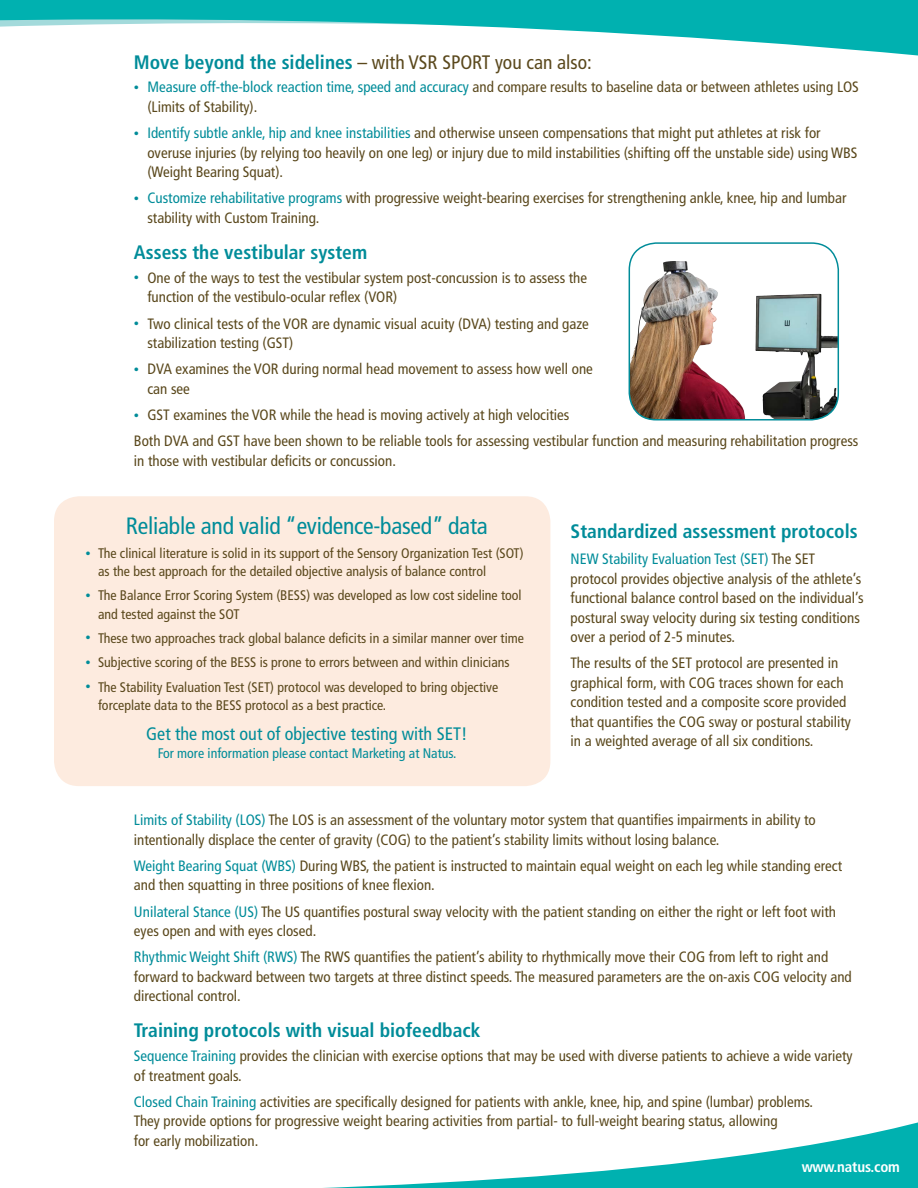
<style>
.page{position:relative;width:918px;height:1188px;background:#fff}
.page>*{position:absolute;margin:0;border:0;box-sizing:border-box;transform-origin:0 0}
.t1{font:condensed 23.7px "Frutiger LT Std";letter-spacing:-.01em;color:#008c99}
.t2{font:700 condensed 19.5px "Frutiger LT Std";color:#008c99}
.t3{font:condensed 19.5px "Frutiger LT Std";color:#5a481c}
.t4{font:condensed 18.15px "Frutiger LT Std";color:#008c99}
.t5{font:condensed 15px/19.5px "Frutiger LT Std";color:#5a481c}
.t6{font:700 condensed 15px "Frutiger LT Std";letter-spacing:-.01em;color:#fff}
.t7{font:condensed 13.95px/18.1px "Frutiger LT Std";color:#5a481c}
.t8{font:condensed 13.95px "Frutiger LT Std";color:#008c99}
.s1{font-weight:700;color:#008c99}
.s2{font-size:10.5px;color:#008c99}
.s3{color:#008c99}
</style>
<div class="page">
<svg style="left:0;top:0;width:918px;height:56px;fill:#00b1b0"></svg>
<div style="left:54px;top:496px;width:496px;height:290px;background:#fdebdf;border-radius:25px"></div>
<svg style="left:323px;top:1122px;width:595px;height:66px"></svg>
<img style="left:629px;top:243px;width:209px;height:177px;border-radius:27px">
<img style="left:631px;top:261px;width:41px;height:99px">
<div style="left:629px;top:242px;width:210px;height:179px;border:1px solid #008c99;border-radius:27px"></div>
<h2 class="t3" style="left:134px;top:51px;width:459px"><span class="s1">Move beyond the sidelines</span> – with VSR SPORT you can also:</h2>
<p class="t5" style="left:147px;top:78px;width:713px;text-indent:-14px"><span class="s2">•</span> <span class="s3">Measure off-the-block reaction time, speed and accuracy</span> and compare results to baseline data or between athletes using LOS (Limits of Stability).</p>
<p class="t5" style="left:147px;top:123px;width:712px;text-indent:-14px"><span class="s2">•</span> <span class="s3">Identify subtle ankle, hip and knee instabilities</span> and otherwise unseen compensations that might put athletes at risk for overuse injuries (by relying too heavily on one leg) or injury due to mild instabilities (shifting off the unstable side) using WBS (Weight Bearing Squat).</p>
<p class="t5" style="left:147px;top:189px;width:701px;text-indent:-14px"><span class="s2">•</span> <span class="s3">Customize rehabilitative programs</span> with progressive weight-bearing exercises for strengthening ankle, knee, hip and lumbar stability with Custom Training.</p>
<h2 class="t2" style="left:134px;top:241px;width:235px">Assess the vestibular system</h2>
<p class="t5" style="left:147px;top:268px;width:441px;text-indent:-14px"><span class="s2">•</span> One of the ways to test the vestibular system post-concussion is to assess the function of the vestibulo-ocular reflex (VOR)</p>
<p class="t5" style="left:147px;top:314px;width:443px;text-indent:-14px"><span class="s2">•</span> Two clinical tests of the VOR are dynamic visual acuity (DVA) testing and gaze stabilization testing (GST)</p>
<p class="t5" style="left:147px;top:359px;width:447px;text-indent:-14px"><span class="s2">•</span> DVA examines the VOR during normal head movement to assess how well one can see</p>
<p class="t5" style="left:134px;top:402px;width:726px;line-height:26.2px"><span class="s2">•</span> GST examines the VOR while the head is moving actively at high velocities<br>Both DVA and GST have been shown to be reliable tools for assessing vestibular function and measuring rehabilitation progress</p>
<p class="t5" style="left:134px;top:451px;width:264px">in those with vestibular deficits or concussion.</p>
<h1 class="t1" style="left:126px;top:512px;width:363px">Reliable and valid “evidence-based” data</h1>
<p class="t7" style="left:98px;top:544px;width:427px;text-indent:-13px"><span class="s2">•</span> The clinical literature is solid in its support of the Sensory Organization Test (SOT) as the best approach for the detailed objective analysis of balance control</p>
<p class="t7" style="left:98px;top:587px;width:425px;text-indent:-13px"><span class="s2">•</span> The Balance Error Scoring System (BESS) was developed as low cost sideline tool and tested against the SOT</p>
<p class="t7" style="left:86px;top:629px;width:440px"><span class="s2">•</span> These two approaches track global balance deficits in a similar manner over time</p>
<p class="t7" style="left:86px;top:653px;width:426px"><span class="s2">•</span> Subjective scoring of the BESS is prone to errors between and within clinicians</p>
<p class="t7" style="left:98px;top:678px;width:402px;text-indent:-13px"><span class="s2">•</span> The Stability Evaluation Test (SET) protocol was developed to bring objective forceplate data to the BESS protocol as a best practice.</p>
<p class="t4" style="left:146px;top:723px;width:323px">Get the most out of objective testing with SET!</p>
<p class="t8" style="left:158px;top:745px;width:300px">For more information please contact Marketing at Natus.</p>
<h2 class="t2" style="left:571px;top:519px;width:289px">Standardized assessment protocols</h2>
<p class="t5" style="left:571px;top:549px;width:294px"><span class="s3">NEW Stability Evaluation Test (SET)</span> The SET protocol provides objective analysis of the athlete’s functional balance control based on the individual’s postural sway velocity during six testing conditions over a period of 2-5 minutes.</p>
<p class="t5" style="left:571px;top:653px;width:282px">The results of the SET protocol are presented in graphical form, with COG traces shown for each condition tested and a composite score provided that quantifies the COG sway or postural stability in a weighted average of all six conditions.</p>
<p class="t5" style="left:134px;top:810px;width:683px"><span class="s3">Limits of Stability (LOS)</span> The LOS is an assessment of the voluntary motor system that quantifies impairments in ability to intentionally displace the center of gravity (COG) to the patient’s stability limits without losing balance.</p>
<p class="t5" style="left:134px;top:856px;width:710px"><span class="s3">Weight Bearing Squat (WBS)</span> During WBS, the patient is instructed to maintain equal weight on each leg while standing erect and then squatting in three positions of knee flexion.</p>
<p class="t5" style="left:134px;top:902px;width:704px"><span class="s3">Unilateral Stance (US)</span> The US quantifies postural sway velocity with the patient standing on either the right or left foot with eyes open and with eyes closed.</p>
<p class="t5" style="left:134px;top:947px;width:719px"><span class="s3">Rhythmic Weight Shift (RWS)</span> The RWS quantifies the patient’s ability to rhythmically move their COG from left to right and forward to backward between two targets at three distinct speeds. The measured parameters are the on-axis COG velocity and directional control.</p>
<h2 class="t2" style="left:134px;top:1019px;width:348px">Training protocols with visual biofeedback</h2>
<p class="t5" style="left:134px;top:1046px;width:720px"><span class="s3">Sequence Training</span> provides the clinician with exercise options that may be used with diverse patients to achieve a wide variety of treatment goals.</p>
<p class="t5" style="left:134px;top:1092px;width:681px"><span class="s3">Closed Chain Training</span> activities are specifically designed for patients with ankle, knee, hip, and spine (lumbar) problems.<br>They provide options for progressive weight bearing activities from partial- to full-weight bearing status, allowing<br>for early mobilization.</p>
<p class="t6" style="left:802px;top:1158px;width:100px">www.natus.com</p>
</div>
